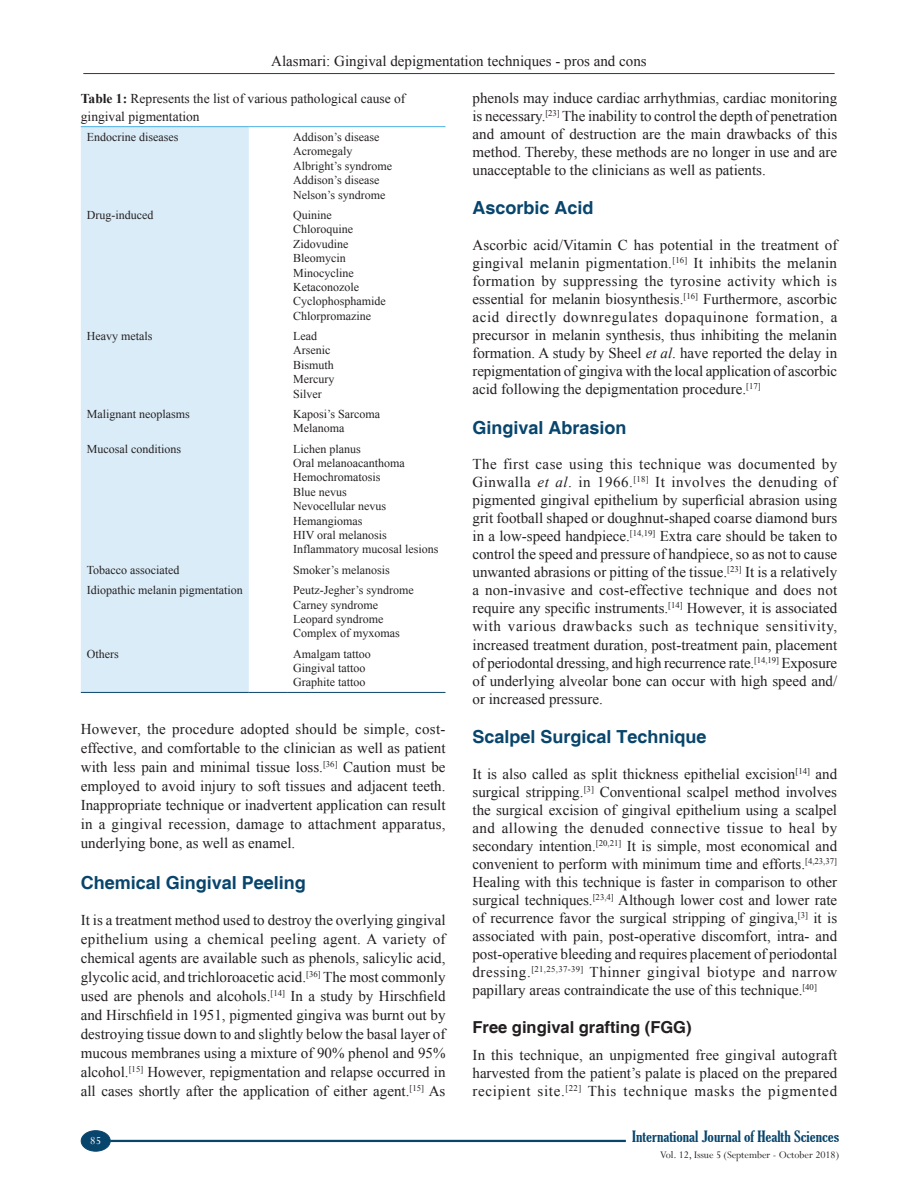
<style>
.page{position:relative;width:918px;height:1188px;background:#fff}
.page>*{position:absolute;margin:0;border:0;box-sizing:border-box;transform-origin:0 0}
.t1{font:700 18px "Helvetica";color:#08456c}
.t2{font:700 16.5px "Helvetica";color:#231f20}
.TX{font:15px/18px "Times New Roman";color:#231f20;text-align:justify}
.RF_RECTO{font:extra-condensed 15px "Gloucester";color:#08456c;scale:1.25 1}
.TT{font:13.5px/18px "Times New Roman";color:#231f20}
.TB{font:12px "Times New Roman";color:#231f20}
.TBL{font:12px "Times New Roman";color:#231f20}
.FOLIO{font:12px "Perpetua";color:#fff}
.RF_RECTO_1{font:11.25px "Perpetua";letter-spacing:-.005em;color:#231f20}
.s1{font-weight:700}
.s2{font-style:italic}
</style>
<div class="page">
<hr style="left:83px;top:73px;width:752px;height:1px;background:#08456c">
<hr style="left:110px;top:1140px;width:516px;height:2px;background:#08456c">
<div style="left:81px;top:1131px;width:29px;height:20px;background:#08456c;border-radius:50%"></div>
<div style="left:81px;top:1130px;width:30px;height:22px;border:1px solid #08456c;border-radius:50%"></div>
<div style="left:81px;top:127px;width:168px;height:565px;background:#daecf8"></div>
<hr style="left:81px;top:692px;width:168px;height:1px;background:#08456c">
<hr style="left:249px;top:692px;width:38px;height:1px;background:#08456c">
<hr style="left:287px;top:692px;width:159px;height:1px;background:#08456c">
<hr style="left:81px;top:126px;width:168px;height:1px;background:#4bafe3">
<hr style="left:249px;top:126px;width:38px;height:1px;background:#4bafe3">
<hr style="left:287px;top:126px;width:159px;height:1px;background:#4bafe3">
<p class="TX" style="left:271px;top:51px;width:377px">Alasmari: Gingival depigmentation techniques - pros and cons</p>
<p class="TT" style="left:81px;top:89px;width:326px"><span class="s1">Table 1:</span> Represents the list of various pathological cause of gingival pigmentation</p>
<p class="TB" style="left:87px;top:129px;width:93px">Endocrine diseases</p>
<p class="TB" style="left:293px;top:129px;width:88px">Addison’s disease</p>
<p class="TB" style="left:293px;top:143px;width:61px">Acromegaly</p>
<p class="TB" style="left:293px;top:158px;width:100px">Albright’s syndrome</p>
<p class="TB" style="left:293px;top:172px;width:88px">Addison’s disease</p>
<p class="TB" style="left:293px;top:186px;width:94px">Nelson’s syndrome</p>
<p class="TB" style="left:87px;top:207px;width:68px">Drug‑induced</p>
<p class="TB" style="left:293px;top:207px;width:40px">Quinine</p>
<p class="TB" style="left:293px;top:221px;width:61px">Chloroquine</p>
<p class="TB" style="left:293px;top:236px;width:57px">Zidovudine</p>
<p class="TB" style="left:293px;top:250px;width:54px">Bleomycin</p>
<p class="TB" style="left:293px;top:264px;width:62px">Minocycline</p>
<p class="TB" style="left:293px;top:279px;width:67px">Ketaconozole</p>
<p class="TB" style="left:293px;top:293px;width:94px">Cyclophosphamide</p>
<p class="TB" style="left:293px;top:308px;width:79px">Chlorpromazine</p>
<p class="TB" style="left:87px;top:328px;width:67px">Heavy metals</p>
<p class="TB" style="left:293px;top:328px;width:25px">Lead</p>
<p class="TB" style="left:293px;top:342px;width:39px">Arsenic</p>
<p class="TB" style="left:293px;top:357px;width:42px">Bismuth</p>
<p class="TB" style="left:293px;top:371px;width:43px">Mercury</p>
<p class="TB" style="left:293px;top:386px;width:30px">Silver</p>
<p class="TB" style="left:87px;top:406px;width:104px">Malignant neoplasms</p>
<p class="TB" style="left:293px;top:406px;width:88px">Kaposi’s Sarcoma</p>
<p class="TB" style="left:293px;top:420px;width:53px">Melanoma</p>
<p class="TB" style="left:87px;top:441px;width:96px">Mucosal conditions</p>
<p class="TB" style="left:293px;top:441px;width:69px">Lichen planus</p>
<p class="TB" style="left:293px;top:455px;width:113px">Oral melanoacanthoma</p>
<p class="TB" style="left:293px;top:469px;width:89px">Hemochromatosis</p>
<p class="TB" style="left:293px;top:484px;width:55px">Blue nevus</p>
<p class="TB" style="left:293px;top:498px;width:94px">Nevocellular nevus</p>
<p class="TB" style="left:293px;top:513px;width:71px">Hemangiomas</p>
<p class="TB" style="left:293px;top:527px;width:95px">HIV oral melanosis</p>
<p class="TB" style="left:293px;top:541px;width:147px">Inflammatory mucosal lesions</p>
<p class="TB" style="left:87px;top:562px;width:94px">Tobacco associated</p>
<p class="TB" style="left:293px;top:562px;width:98px">Smoker’s melanosis</p>
<p class="TB" style="left:87px;top:582px;width:158px">Idiopathic melanin pigmentation</p>
<p class="TB" style="left:293px;top:582px;width:122px">Peutz‑Jegher’s syndrome</p>
<p class="TB" style="left:293px;top:596px;width:86px">Carney syndrome</p>
<p class="TB" style="left:293px;top:611px;width:92px">Leopard syndrome</p>
<p class="TB" style="left:293px;top:625px;width:108px">Complex of myxomas</p>
<p class="TBL" style="left:87px;top:646px;width:33px">Others</p>
<p class="TBL" style="left:293px;top:646px;width:79px">Amalgam tattoo</p>
<p class="TBL" style="left:293px;top:660px;width:74px">Gingival tattoo</p>
<p class="TBL" style="left:293px;top:674px;width:74px">Graphite tattoo</p>
<p class="TX" style="left:81px;top:719px;width:366px;line-height:19px">However, the procedure adopted should be simple, cost&shy;effective, and comfortable to the clinician as well as patient with less pain and minimal tissue loss.<sup>[36]</sup> Caution must be employed to avoid injury to soft tissues and adjacent teeth.<br>Inappropriate technique or inadvertent application can result in a gingival recession, damage to attachment apparatus, underlying bone, as well as enamel.</p>
<h1 class="t1" style="left:81px;top:871px;width:227px">Chemical Gingival Peeling</h1>
<p class="TX" style="left:81px;top:910px;width:366px;line-height:19px">It is a treatment method used to destroy the overlying gingival epithelium using a chemical peeling agent. A variety of chemical agents are available such as phenols, salicylic acid, glycolic acid, and trichloroacetic acid.<sup>[36]</sup> The most commonly used are phenols and alcohols.<sup>[14]</sup> In a study by Hirschfield and Hirschfield in 1951, pigmented gingiva was burnt out by destroying tissue down to and slightly below the basal layer of mucous membranes using a mixture of 90% phenol and 95% alcohol.<sup>[15]</sup> However, repigmentation and relapse occurred in all cases shortly after the application of either agent.<sup>[15]</sup> As</p>
<p class="TX" style="left:472px;top:88px;width:366px">phenols may induce cardiac arrhythmias, cardiac monitoring is necessary.<sup>[23]</sup> The inability to control the depth of penetration and amount of destruction are the main drawbacks of this method. Thereby, these methods are no longer in use and are unacceptable to the clinicians as well as patients.</p>
<h1 class="t1" style="left:472px;top:197px;width:123px">Ascorbic Acid</h1>
<p class="TX" style="left:472px;top:236px;width:366px">Ascorbic acid/Vitamin C has potential in the treatment of gingival melanin pigmentation.<sup>[16]</sup> It inhibits the melanin formation by suppressing the tyrosine activity which is essential for melanin biosynthesis.<sup>[16]</sup> Furthermore, ascorbic acid directly downregulates dopaquinone formation, a precursor in melanin synthesis, thus inhibiting the melanin formation. A study by Sheel <span class="s2">et al</span>. have reported the delay in repigmentation of gingiva with the local application of ascorbic acid following the depigmentation procedure.<sup>[17]</sup></p>
<h1 class="t1" style="left:472px;top:416px;width:156px">Gingival Abrasion</h1>
<p class="TX" style="left:472px;top:455px;width:366px">The first case using this technique was documented by Ginwalla <span class="s2">et al</span>. in 1966.<sup>[18]</sup> It involves the denuding of pigmented gingival epithelium by superficial abrasion using grit football shaped or doughnut-shaped coarse diamond burs in a low-speed handpiece.<sup>[14,19]</sup> Extra care should be taken to control the speed and pressure of handpiece, so as not to cause unwanted abrasions or pitting of the tissue.<sup>[23]</sup> It is a relatively a non-invasive and cost-effective technique and does not require any specific instruments.<sup>[14]</sup> However, it is associated with various drawbacks such as technique sensitivity, increased treatment duration, post-treatment pain, placement of periodontal dressing, and high recurrence rate.<sup>[14,19]</sup> Exposure of underlying alveolar bone can occur with high speed and/ or increased pressure.</p>
<h1 class="t1" style="left:472px;top:726px;width:236px">Scalpel Surgical Technique</h1>
<p class="TX" style="left:472px;top:764px;width:366px">It is also called as split thickness epithelial excision<sup>[14]</sup> and surgical stripping.<sup>[3]</sup> Conventional scalpel method involves the surgical excision of gingival epithelium using a scalpel and allowing the denuded connective tissue to heal by secondary intention.<sup>[20,21]</sup> It is simple, most economical and convenient to perform with minimum time and efforts.<sup>[4,23,37] </sup>Healing with this technique is faster in comparison to other surgical techniques.<sup>[23,4]</sup> Although lower cost and lower rate of recurrence favor the surgical stripping of gingiva,<sup>[3]</sup> it is associated with pain, post-operative discomfort, intra- and post-operative bleeding and requires placement of periodontal dressing.<sup>[21,25,37-39]</sup> Thinner gingival biotype and narrow papillary areas contraindicate the use of this technique.<sup>[40]</sup></p>
<h2 class="t2" style="left:473px;top:1017px;width:221px">Free gingival grafting (FGG)</h2>
<p class="TX" style="left:473px;top:1046px;width:366px">In this technique, an unpigmented free gingival autograft harvested from the patient’s palate is placed on the prepared recipient site.<sup>[22]</sup> This technique masks the pigmented</p>
<p class="FOLIO" style="left:90px;top:1133px;width:12px">85</p>
<p class="RF_RECTO" style="left:632px;top:1128px;width:167px">International Journal of Health Sciences</p>
<p class="RF_RECTO_1" style="left:660px;top:1148px;width:180px">Vol. 12, Issue 5 (September - October 2018)</p>
</div>
